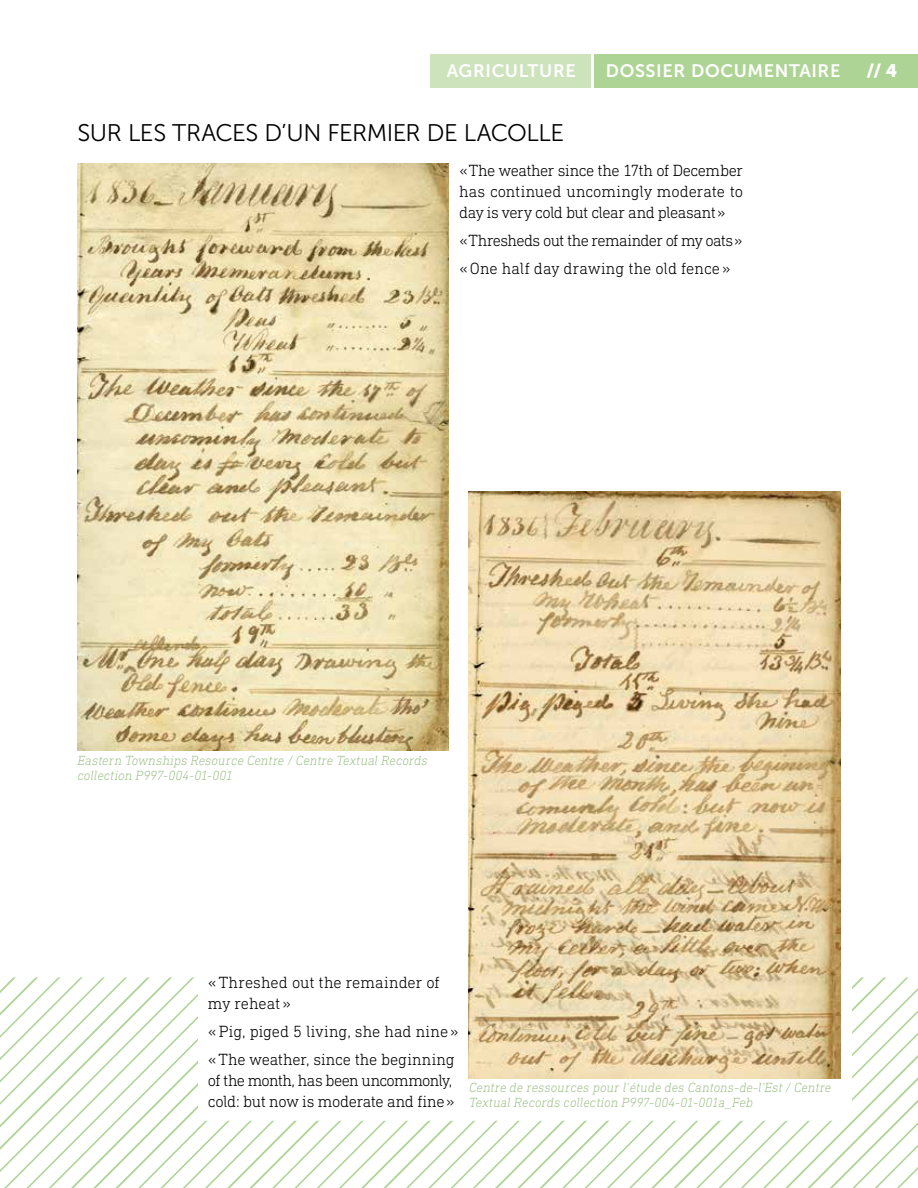
<style>
.page{position:relative;width:918px;height:1188px;background:#fff}
.page>*{position:absolute;margin:0;border:0;box-sizing:border-box;transform-origin:0 0}
.t1{font:24px "Museo Sans 300";letter-spacing:-.02em;color:#000}
.t2{font:18px "Museo Sans 700";letter-spacing:.035em;color:#fff}
.t3{font:18px "Museo Sans 900";color:#fff}
.t4{font:300 16.5px/21px "DIN Next Slab Pro";letter-spacing:-.01em;color:#000}
.t5{font:300 16.5px/21px "DIN Next Slab Pro";letter-spacing:-.03em;color:#000}
.t6{font:italic 300 13.5px/15px "DIN Next Slab Pro";letter-spacing:.005em;color:#9ec188}
</style>
<div class="page">
<div style="left:594px;top:54px;width:324px;height:34px;background:#aed495"></div>
<div style="left:430px;top:54px;width:161px;height:34px;background:#cde3bc"></div>
<img style="left:469px;top:492px;width:371px;height:485px">
<img style="left:78px;top:164px;width:371px;height:586px">
<img style="left:0;top:977px;width:918px;height:211px">
<p class="t2" style="left:447px;top:61px;width:130px">AGRICULTURE</p>
<p class="t2" style="left:606px;top:61px;width:236px">DOSSIER DOCUMENTAIRE</p>
<p class="t3" style="left:866px;top:61px;width:32px">// 4</p>
<h1 class="t1" style="left:78px;top:120px;width:488px">SUR LES TRACES D’UN FERMIER DE LACOLLE</h1>
<p class="t4" style="left:459px;top:160px;width:286px;text-align:justify">«The weather since the 17th of December has continued uncomingly moderate to day is very cold but clear and pleasant»</p>
<p class="t4" style="left:459px;top:226px;width:285px;line-height:27.8px">«Thresheds out the remainder of my oats» «One half day drawing the old fence»</p>
<p class="t6" style="left:78px;top:752px;width:352px">Eastern Townships Resource Centre / Centre Textual Records collection P997-004-01-001</p>
<p class="t4" style="left:208px;top:972px;width:233px">«Threshed out the remainder of my reheat»</p>
<p class="t4" style="left:208px;top:1017px;width:253px;line-height:27.8px">«Pig, piged 5 living, she had nine» «The weather, since the beginning</p>
<p class="t5" style="left:208px;top:1069px;width:248px">of the month, has been uncommonly, cold: but now is moderate and fine»</p>
<p class="t6" style="left:469px;top:1080px;width:364px">Centre de ressources pour l’étude des Cantons-de-l’Est / Centre<br>Textual Records collection P997-004-01-001a_Feb</p>
</div>
